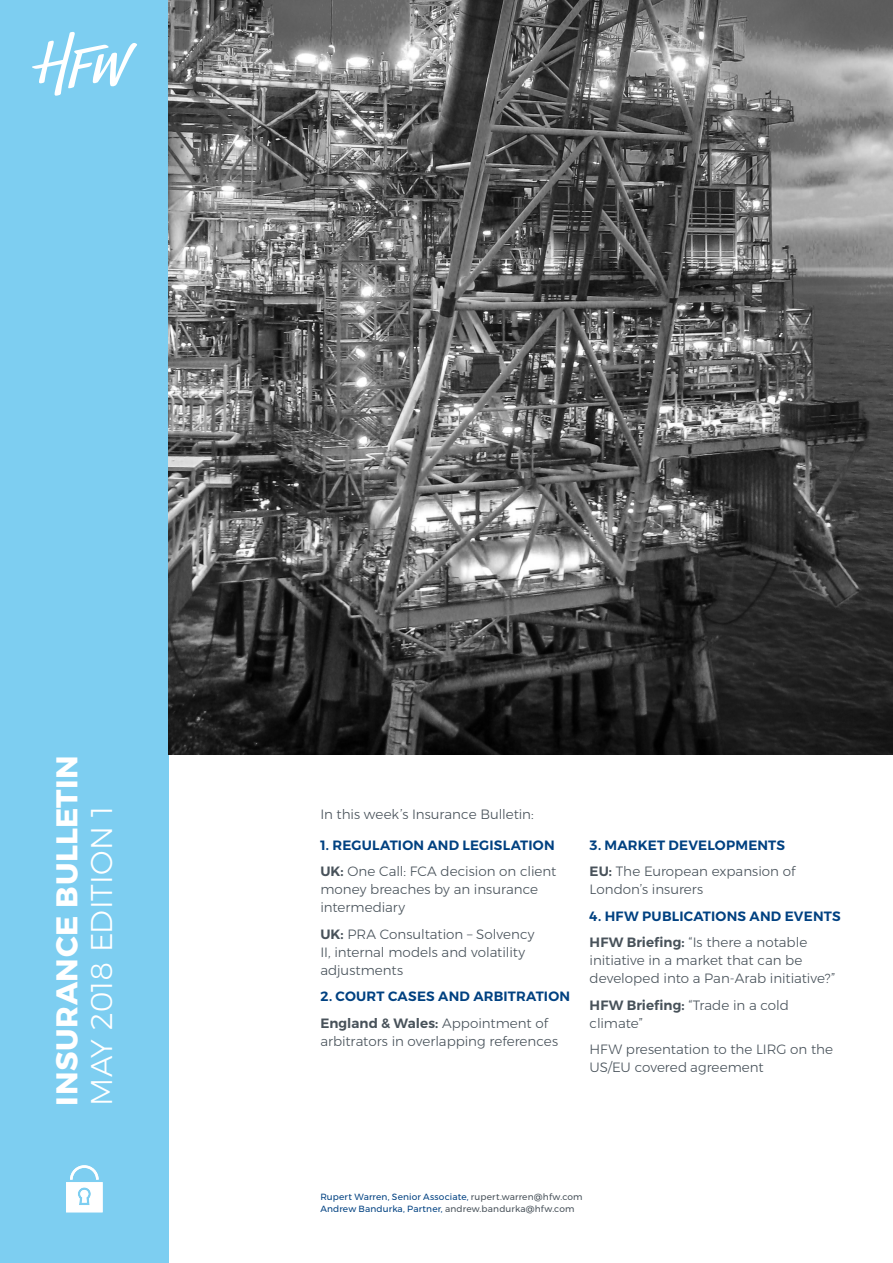
<style>
.page{position:relative;width:893px;height:1263px;background:#fff}
.page>*{position:absolute;margin:0;border:0;box-sizing:border-box;transform-origin:0 0}
.t1{font:700 30px "Montserrat";letter-spacing:.02em;color:#fff}
.t2{font:300 30px "Montserrat";color:#fff}
.t3{font:300 13.5px/18px "Montserrat";color:#48525a}
.t4{font:600 13.5px/26.5px "Montserrat";letter-spacing:.01em;color:#004181}
.t5{font:9px/12px "Montserrat";letter-spacing:.015em;color:#004181}
.s1{font-weight:600;color:#004181}
.s2{font-weight:600}
.s3{color:#48525a}
.s4{font-weight:300;color:#48525a}
</style>
<div class="page">
<div style="left:0;top:0;width:169px;height:1263px;background:#7dcef1"></div>
<svg style="left:32px;top:32px;width:105px;height:64px"></svg>
<img style="left:169px;top:0;width:724px;height:755px">
<svg style="left:66px;top:1165px;width:37px;height:47px"></svg>
<h1 class="t1" style="left:43px;top:1106px;width:352px;rotate:-90deg">INSURANCE BULLETIN</h1>
<h1 class="t2" style="left:79px;top:1106px;width:301px;rotate:-90deg">MAY 2018 EDITION 1</h1>
<p class="t3" style="left:320px;top:805px;width:215px">In this week’s Insurance Bulletin:</p>
<p class="t3" style="left:320px;top:831px;width:238px;line-height:26.5px"><span class="s1">1. REGULATION AND LEGISLATION<br></span><span class="s2">UK:</span> One Call: FCA decision on client</p>
<p class="t3" style="left:320px;top:880px;width:219px">money breaches by an insurance intermediary</p>
<p class="t3" style="left:320px;top:925px;width:216px"><span class="s2">UK:</span> PRA Consultation – Solvency<br>II, internal models and volatility adjustments</p>
<p class="t4" style="left:320px;top:983px;width:251px">2. COURT CASES AND ARBITRATION<br><span class="s3">England &amp; Wales:</span> <span class="s4">Appointment of</span></p>
<p class="t3" style="left:320px;top:1032px;width:239px">arbitrators in overlapping references</p>
<p class="t3" style="left:590px;top:831px;width:207px;line-height:26.5px"><span class="s1">3. MARKET DEVELOPMENTS<br></span><span class="s2">EU:</span> The European expansion of</p>
<p class="t3" style="left:590px;top:880px;width:115px">London’s insurers</p>
<p class="t4" style="left:590px;top:902px;width:252px">4. HFW PUBLICATIONS AND EVENTS<br><span class="s3">HFW Briefing:</span> <span class="s4">“Is there a notable</span></p>
<p class="t3" style="left:590px;top:951px;width:247px">initiative in a market that can be developed into a Pan-Arab initiative?”</p>
<p class="t3" style="left:590px;top:996px;width:201px"><span class="s2">HFW Briefing:</span> “Trade in a cold climate”</p>
<p class="t3" style="left:590px;top:1040px;width:245px">HFW presentation to the LIRG on the<br>US/EU covered agreement</p>
<p class="t5" style="left:320px;top:1191px;width:264px">Rupert Warren, Senior Associate, <span class="s3">rupert.warren@hfw.com<br></span>Andrew Bandurka, Partner, <span class="s3">andrew.bandurka@hfw.com</span></p>
</div>
